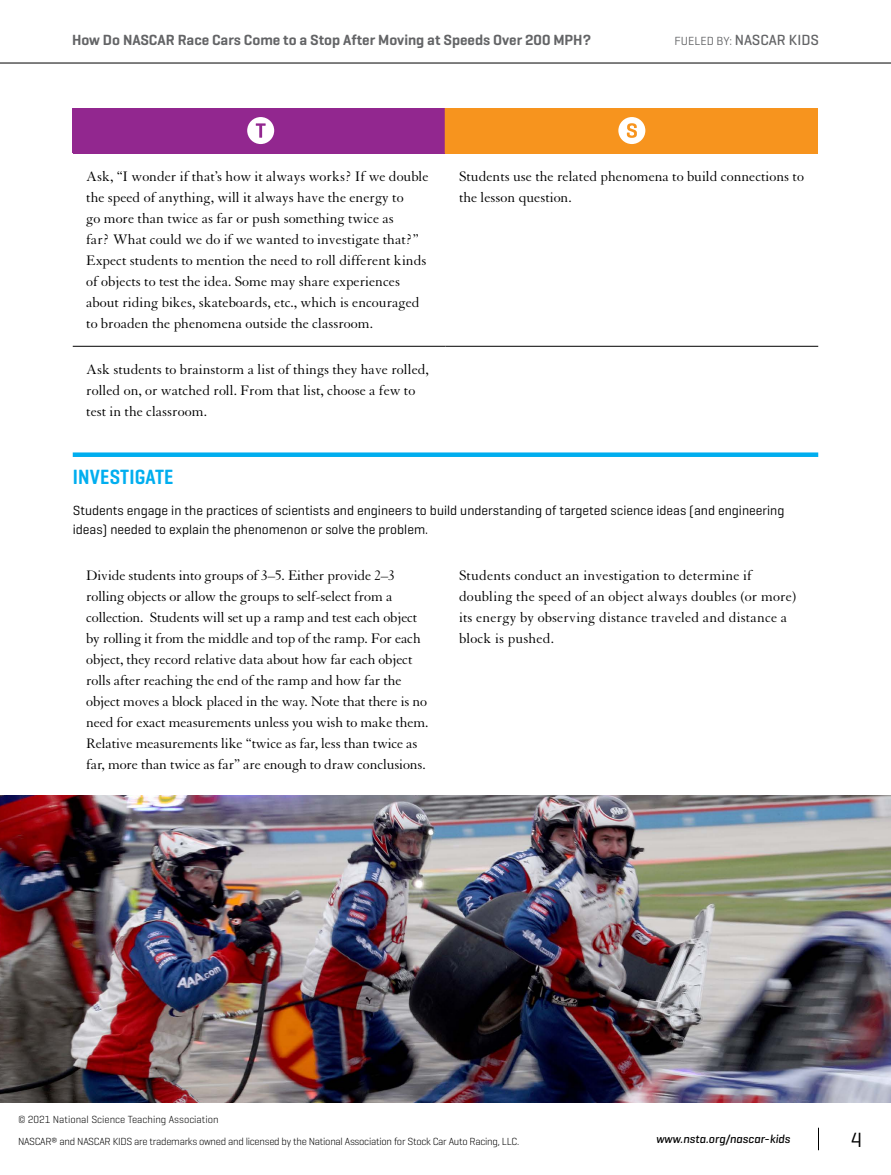
<style>
.page{position:relative;width:891px;height:1175px;background:#fff}
.page>*{position:absolute;margin:0;border:0;box-sizing:border-box;transform-origin:0 0}
.t1{font:600 21px "Geogrotesque Cond";letter-spacing:.01em;color:#00aeef}
.t2{font:21px "Geogrotesque";color:#000}
.t3{font:15px/21px "Granjon LT Std";color:#000}
.t4{font:600 15px "Geogrotesque";color:#636466}
.t5{font:500 15px "Geogrotesque";color:#636466}
.t6{font:13.5px/18px "Geogrotesque";color:#000}
.t7{font:italic 500 12px "Geogrotesque";color:#000}
.t8{font:300 10.5px/22.5px "Geogrotesque";letter-spacing:-.025em;color:#000}
.s1{font-weight:400;font-size:12px}
</style>
<div class="page">
<img style="left:0;top:795px;width:891px;height:307px">
<div style="left:73px;top:108px;width:373px;height:45px;background:#92278f"></div>
<div style="left:446px;top:108px;width:372px;height:45px;background:#f7941e"></div>
<hr style="left:72px;top:108px;width:2px;height:45px;background:#92278f">
<hr style="left:445px;top:108px;width:1px;height:45px;background:#f7941e">
<hr style="left:73px;top:346px;width:373px;height:1px;background:#000">
<hr style="left:446px;top:346px;width:372px;height:1px;background:#000">
<div style="left:247px;top:117px;width:27px;height:27px;background:#fff;border-radius:50%"></div>
<svg style="left:256px;top:123px;width:10px;height:15px"></svg>
<div style="left:618px;top:117px;width:27px;height:27px;background:#fff;border-radius:50%"></div>
<svg style="left:627px;top:123px;width:10px;height:15px"></svg>
<div style="left:73px;top:452px;width:745px;height:5px;background:#00aeef"></div>
<svg style="left:818px;top:1127px;width:1px;height:23px"></svg>
<hr style="left:0;top:63px;width:891px;height:1px;background:#000">
<p class="t4" style="left:72px;top:30px;width:521px">How Do NASCAR Race Cars Come to a Stop After Moving at Speeds Over 200 MPH?</p>
<p class="t5" style="left:675px;top:31px;width:146px"><span class="s1">FUELED BY:</span> NASCAR KIDS</p>
<p class="t3" style="left:86px;top:166px;width:344px">Ask, “I wonder if that’s how it always works? If we double the speed of anything, will it always have the energy to<br>go more than twice as far or push something twice as<br>far? What could we do if we wanted to investigate that?” Expect students to mention the need to roll different kinds of objects to test the idea. Some may share experiences about riding bikes, skateboards, etc., which is encouraged to broaden the phenomena outside the classroom.</p>
<p class="t3" style="left:459px;top:166px;width:346px">Students use the related phenomena to build connections to the lesson question.</p>
<p class="t3" style="left:86px;top:359px;width:344px">Ask students to brainstorm a list of things they have rolled, rolled on, or watched roll. From that list, choose a few to test in the classroom.</p>
<h1 class="t1" style="left:73px;top:464px;width:102px">INVESTIGATE</h1>
<p class="t6" style="left:73px;top:501px;width:713px">Students engage in the practices of scientists and engineers to build understanding of targeted science ideas (and engineering ideas) needed to explain the phenomenon or solve the problem.</p>
<p class="t3" style="left:86px;top:565px;width:344px">Divide students into groups of 3–5. Either provide 2–3 rolling objects or allow the groups to self-select from a collection. Students will set up a ramp and test each object by rolling it from the middle and top of the ramp. For each object, they record relative data about how far each object rolls after reaching the end of the ramp and how far the object moves a block placed in the way. Note that there is no need for exact measurements unless you wish to make them.<br>Relative measurements like “twice as far, less than twice as far, more than twice as far” are enough to draw conclusions.</p>
<p class="t3" style="left:459px;top:565px;width:339px">Students conduct an investigation to determine if doubling the speed of an object always doubles (or more) its energy by observing distance traveled and distance a block is pushed.</p>
<p class="t8" style="left:18px;top:1107px;width:503px">© 2021 National Science Teaching Association<br>NASCAR® and NASCAR KIDS are trademarks owned and licensed by the National Association for Stock Car Auto Racing, LLC.</p>
<p class="t7" style="left:656px;top:1131px;width:136px">www.nsta.org/nascar-kids</p>
<h1 class="t2" style="left:851px;top:1126px;width:13px">4</h1>
</div>
